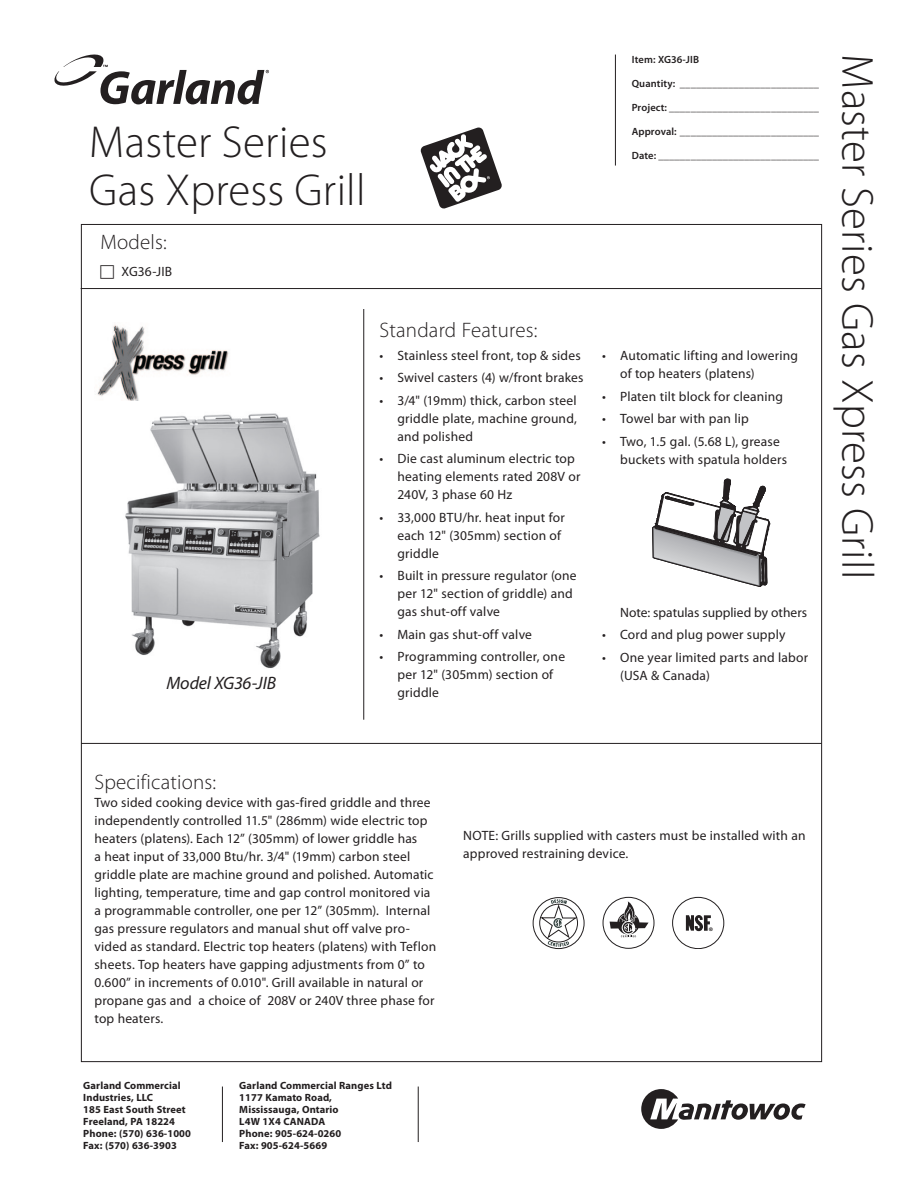
<style>
.page{position:relative;width:918px;height:1188px;background:#fff}
.page>*{position:absolute;margin:0;border:0;box-sizing:border-box;transform-origin:0 0}
.Product_Title{font:300 45px "Myriad Pro";letter-spacing:.005em;color:#231f20}
.Heading{font:300 21px "Myriad Pro";letter-spacing:.01em;color:#231f20}
.Photo_Caption{font:italic 18px "Myriad Pro";letter-spacing:-.01em;color:#231f20}
.Body{font:13.5px/18px "Myriad Pro";letter-spacing:.01em;color:#231f20}
.Hanging_Bullets{font:13.5px/18px "Myriad Pro";letter-spacing:.015em;color:#231f20}
.Hanging_Bullets-2{font:13.5px "Myriad Pro";letter-spacing:-.005em;color:#231f20}
.Hanging_Tab{font:13.5px "Myriad Pro";letter-spacing:.01em;color:#231f20}
.Address{font:700 10.5px/12px "Myriad Pro";letter-spacing:.01em;color:#231f20}
.Project_Info{font:600 10.5px "Myriad Pro";letter-spacing:.01em;color:#231f20}
.t1{font:700 4.8px "Helvetica";color:#231f20}
</style>
<div class="page">
<hr style="left:615px;top:55px;width:1px;height:111px;background:#231f20">
<svg style="left:54px;top:54px;width:215px;height:50px"></svg>
<svg style="left:432px;top:1061px;width:148px;height:2px"></svg>
<hr style="left:222px;top:1087px;width:1px;height:55px;background:#231f20">
<hr style="left:418px;top:1087px;width:1px;height:55px;background:#231f20">
<svg style="left:641px;top:1089px;width:165px;height:40px"></svg>
<svg style="left:653px;top:479px;width:117px;height:108px"></svg>
<hr style="left:81px;top:288px;width:741px;height:1px;background:#231f20">
<hr style="left:81px;top:743px;width:741px;height:1px;background:#231f20">
<hr style="left:363px;top:309px;width:1px;height:411px;background:#231f20">
<img style="left:97px;top:325px;width:132px;height:76px">
<svg style="left:532px;top:897px;width:53px;height:52px"></svg>
<svg style="left:610px;top:901px;width:39px;height:36px"></svg>
<div style="left:603px;top:897px;width:51px;height:52px;border:1px solid #231f20;border-radius:50%"></div>
<div style="left:672px;top:897px;width:52px;height:52px;border:1px solid #231f20;border-radius:50%"></div>
<svg style="left:686px;top:915px;width:25px;height:16px"></svg>
<img style="left:125px;top:413px;width:195px;height:256px">
<svg style="left:420px;top:127px;width:82px;height:82px"></svg>
<p class="Product_Title" style="left:89px;top:115px;width:240px">Master Series</p>
<p class="Product_Title" style="left:89px;top:163px;width:278px">Gas Xpress Grill</p>
<p class="Heading" style="left:100px;top:229px;width:68px">Models:</p>
<p class="Hanging_Tab" style="left:122px;top:263px;width:52px">XG36-JIB</p>
<p class="Photo_Caption" style="left:166px;top:672px;width:111px">Model XG36-JIB</p>
<p class="Heading" style="left:380px;top:318px;width:159px">Standard Features:</p>
<p class="Hanging_Bullets" style="left:380px;top:346px;width:203px">• Stainless steel front, top &amp; sides</p>
<p class="Hanging_Bullets" style="left:380px;top:369px;width:206px">• Swivel casters (4) w/front brakes</p>
<p class="Hanging_Bullets" style="left:398px;top:391px;width:181px;text-align:justify;text-indent:-18px">• 3/4" (19mm) thick, carbon steel griddle plate, machine ground, and polished</p>
<p class="Hanging_Bullets" style="left:398px;top:450px;width:185px;text-indent:-18px">• Die cast aluminum electric top heating elements rated 208V or<br>240V, 3 phase 60 Hz</p>
<p class="Hanging_Bullets" style="left:398px;top:508px;width:169px;text-indent:-18px">• 33,000 BTU/hr. heat input for each 12" (305mm) section of griddle</p>
<p class="Hanging_Bullets" style="left:398px;top:567px;width:181px;text-indent:-18px">• Built in pressure regulator (one per 12" section of griddle) and gas shut-off valve</p>
<p class="Hanging_Bullets" style="left:380px;top:625px;width:154px">• Main gas shut-off valve</p>
<p class="Hanging_Bullets" style="left:398px;top:648px;width:169px;text-indent:-18px">• Programming controller, one per 12" (305mm) section of griddle</p>
<p class="Project_Info" style="left:632px;top:53px;width:69px">Item: XG36-JIB</p>
<p class="Project_Info" style="left:632px;top:77px;width:189px">Quantity: __________________________</p>
<p class="Project_Info" style="left:632px;top:101px;width:189px">Project: ____________________________</p>
<p class="Project_Info" style="left:632px;top:125px;width:189px">Approval: __________________________</p>
<p class="Project_Info" style="left:632px;top:149px;width:189px">Date: ______________________________</p>
<p class="Hanging_Bullets" style="left:620px;top:347px;width:179px;text-indent:-18px">• Automatic lifting and lowering of top heaters (platens)</p>
<p class="Hanging_Bullets" style="left:602px;top:387px;width:182px">• Platen tilt block for cleaning</p>
<p class="Hanging_Bullets" style="left:602px;top:410px;width:148px">• Towel bar with pan lip</p>
<p class="Hanging_Bullets" style="left:620px;top:432px;width:168px;text-indent:-18px">• Two, 1.5 gal. (5.68 L), grease buckets with spatula holders</p>
<p class="Hanging_Bullets-2" style="left:620px;top:604px;width:189px">Note: spatulas supplied by others</p>
<p class="Hanging_Bullets" style="left:602px;top:626px;width:185px">• Cord and plug power supply</p>
<p class="Hanging_Bullets" style="left:620px;top:648px;width:190px;text-indent:-18px">• One year limited parts and labor (USA &amp; Canada)</p>
<p class="Product_Title" style="left:885px;top:54px;width:527px;rotate:90deg">Master Series Gas Xpress Grill</p>
<p class="Heading" style="left:94px;top:769px;width:123px">Specifications:</p>
<p class="Body" style="left:94px;top:793px;width:343px">Two sided cooking device with gas-fired griddle and three independently controlled 11.5" (286mm) wide electric top heaters (platens). Each 12” (305mm) of lower griddle has<br>a heat input of 33,000 Btu/hr. 3/4" (19mm) carbon steel griddle plate are machine ground and polished. Automatic lighting, temperature, time and gap control monitored via a programmable controller, one per 12” (305mm). Internal gas pressure regulators and manual shut off valve pro&shy;vided as standard. Electric top heaters (platens) with Teflon sheets. Top heaters have gapping adjustments from 0” to 0.600” in increments of 0.010". Grill available in natural or propane gas and a choice of 208V or 240V three phase for top heaters.</p>
<p class="Address" style="left:83px;top:1079px;width:99px">Garland Commercial<br>Industries, LLC</p>
<p class="Address" style="left:83px;top:1103px;width:104px">185 East South Street</p>
<p class="Address" style="left:83px;top:1115px;width:93px">Freeland, PA 18224</p>
<p class="Address" style="left:83px;top:1127px;width:109px">Phone: (570) 636-1000</p>
<p class="Address" style="left:83px;top:1139px;width:95px">Fax: (570) 636-3903</p>
<p class="Address" style="left:239px;top:1079px;width:154px">Garland Commercial Ranges Ltd</p>
<p class="Address" style="left:239px;top:1091px;width:101px">1177 Kamato Road,<br>Mississauga, Ontario<br>L4W 1X4 CANADA</p>
<p class="Address" style="left:239px;top:1127px;width:103px">Phone: 905-624-0260</p>
<p class="Address" style="left:239px;top:1139px;width:89px">Fax: 905-624-5669</p>
<p class="Body" style="left:463px;top:827px;width:344px">NOTE: Grills supplied with casters must be installed with an approved restraining device.</p>
<p class="t1" style="left:709px;top:927px;width:5px">®</p>
</div>
